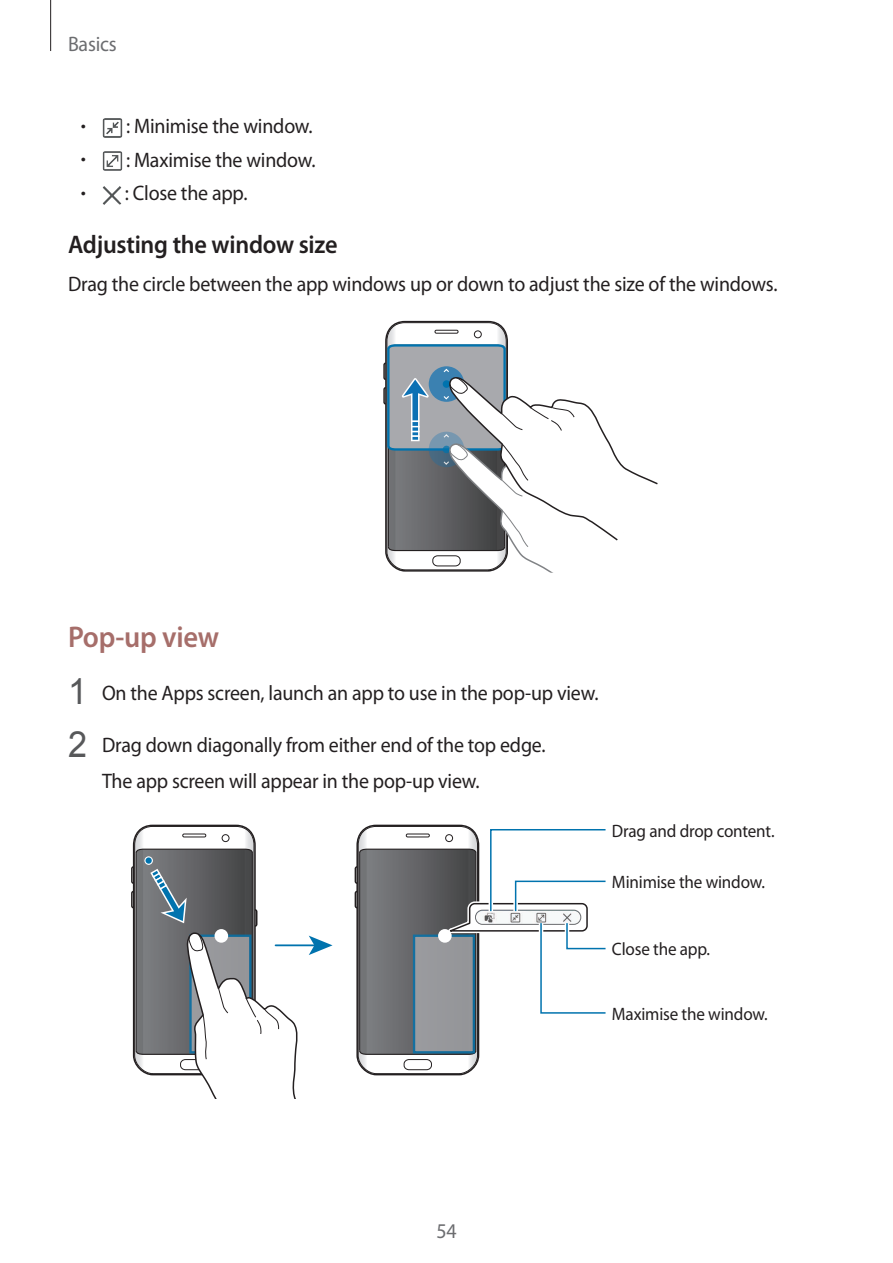
<style>
.page{position:relative;width:893px;height:1263px;background:#fff}
.page>*{position:absolute;margin:0;border:0;box-sizing:border-box;transform-origin:0 0}
.t1{font:600 30px "Myriad Pro";letter-spacing:-.01em;color:#a66e6a;scale:.95 1}
.t2{font:600 25.5px "Myriad Pro";letter-spacing:-.01em;color:#231f20;scale:.95 1}
.t3{font:21px/35.5px "Myriad Pro";letter-spacing:-.01em;color:#231f20;scale:.95 1}
.t4{font:21px "Myriad Pro";letter-spacing:-.01em;color:#6c6d70;scale:.95 1}
.t5{font:18px "Myriad Pro";letter-spacing:-.01em;color:#231f20;scale:.95 1}
.s1{font-weight:300}
.s2{font-family:"Arial";font-size:36px;color:#57585a}
</style>
<div class="page">
<hr style="left:50px;top:0;width:1px;height:51px;background:#231f20">
<img style="left:102px;top:118px;width:20px;height:19px">
<img style="left:102px;top:152px;width:20px;height:19px">
<img style="left:102px;top:186px;width:19px;height:18px">
<svg style="left:383px;top:323px;width:275px;height:250px"></svg>
<svg style="left:354px;top:825px;width:252px;height:250px"></svg>
<svg style="left:131px;top:827px;width:202px;height:272px"></svg>
<svg style="left:144px;top:856px;width:9px;height:9px"></svg>
<svg style="left:145px;top:857px;width:7px;height:7px"></svg>
<p class="t4" style="left:68px;top:31px;width:53px">Basics</p>
<p class="t3" style="left:81px;top:108px;width:246px"><span class="s1">•</span> : Minimise the window.</p>
<p class="t3" style="left:81px;top:142px;width:249px"><span class="s1">•</span> : Maximise the window.</p>
<p class="t3" style="left:81px;top:175px;width:177px"><span class="s1">•</span> : Close the app.</p>
<p class="t2" style="left:68px;top:229px;width:285px">Adjusting the window size</p>
<p class="t3" style="left:68px;top:266px;width:748px">Drag the circle between the app windows up or down to adjust the size of the windows.</p>
<h1 class="t1" style="left:68px;top:618px;width:161px">Pop-up view</h1>
<p class="t3" style="left:68px;top:674px;width:560px"><span class="s2">1</span> On the Apps screen, launch an app to use in the pop-up view.</p>
<p class="t3" style="left:102px;top:727px;width:468px;text-indent:-34px"><span class="s2">2</span> Drag down diagonally from either end of the top edge.<br>The app screen will appear in the pop-up view.</p>
<p class="t5" style="left:612px;top:819px;width:173px">Drag and drop content.</p>
<p class="t5" style="left:612px;top:871px;width:163px">Minimise the window.</p>
<p class="t5" style="left:612px;top:938px;width:105px">Close the app.</p>
<p class="t5" style="left:612px;top:1002px;width:165px">Maximise the window.</p>
<p class="t4" style="left:436px;top:1218px;width:23px">54</p>
</div>
